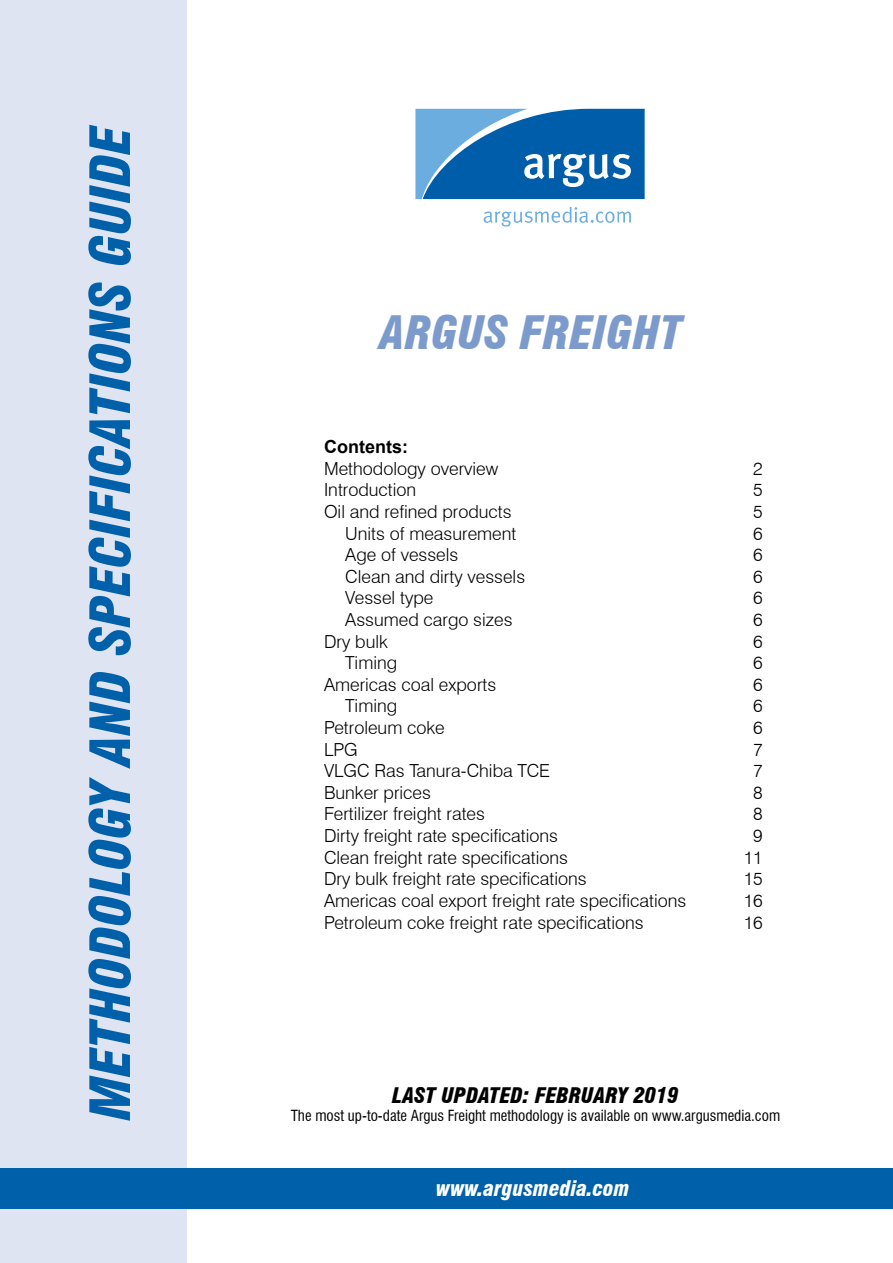
<style>
.page{position:relative;width:893px;height:1263px;background:#fff}
.page>*{position:absolute;margin:0;border:0;box-sizing:border-box;transform-origin:0 0}
.t1{font:italic 900 condensed 54px "Swiss 721 BT";color:#0060a9}
.t2{font:italic 900 condensed 45px "Swiss 721 BT";color:#7c9bcc}
.t3{font:italic 900 condensed 21px "Swiss 721 BT";color:#000}
.t4{font:italic 900 condensed 21px "Swiss 721 BT";color:#fff}
.t5{font:300 18px "Swiss 721 BT";color:#000}
.t6{font:700 18px "Arial";color:#000}
.t7{font:condensed 15px "Swiss 721 BT";color:#000}
</style>
<div class="page">
<div style="left:0;top:0;width:186px;height:1263px;background:#dfe4f2"></div>
<div style="left:0;top:1168px;width:893px;height:41px;background:#0060a9"></div>
<svg style="left:415px;top:109px;width:230px;height:90px;background:#327fbd"></svg>
<svg style="left:484px;top:207px;width:147px;height:19px"></svg>
<h1 class="t1" style="left:78px;top:1120px;width:997px;rotate:-90deg">Methodology and specifications guide</h1>
<h2 class="t2" style="left:380px;top:306px;width:214px">ARGUS FREIGHT</h2>
<p class="t6" style="left:324px;top:434px;width:85px">Contents:</p>
<p class="t5" style="left:324px;top:457px;width:176px">Methodology overview</p>
<p class="t5" style="left:753px;top:457px;width:11px">2</p>
<p class="t5" style="left:324px;top:479px;width:94px">Introduction</p>
<p class="t5" style="left:753px;top:479px;width:11px">5</p>
<p class="t5" style="left:324px;top:501px;width:189px">Oil and refined products</p>
<p class="t5" style="left:753px;top:501px;width:11px">5</p>
<p class="t5" style="left:345px;top:522px;width:173px">Units of measurement</p>
<p class="t5" style="left:753px;top:522px;width:11px">6</p>
<p class="t5" style="left:345px;top:544px;width:115px">Age of vessels</p>
<p class="t5" style="left:753px;top:544px;width:11px">6</p>
<p class="t5" style="left:345px;top:565px;width:181px">Clean and dirty vessels</p>
<p class="t5" style="left:753px;top:565px;width:11px">6</p>
<p class="t5" style="left:345px;top:587px;width:90px">Vessel type</p>
<p class="t5" style="left:753px;top:587px;width:11px">6</p>
<p class="t5" style="left:345px;top:609px;width:169px">Assumed cargo sizes</p>
<p class="t5" style="left:753px;top:609px;width:11px">6</p>
<p class="t5" style="left:324px;top:630px;width:65px">Dry bulk</p>
<p class="t5" style="left:753px;top:630px;width:11px">6</p>
<p class="t5" style="left:345px;top:652px;width:53px">Timing</p>
<p class="t5" style="left:753px;top:652px;width:11px">6</p>
<p class="t5" style="left:324px;top:673px;width:174px">Americas coal exports</p>
<p class="t5" style="left:753px;top:673px;width:11px">6</p>
<p class="t5" style="left:345px;top:695px;width:53px">Timing</p>
<p class="t5" style="left:753px;top:695px;width:11px">6</p>
<p class="t5" style="left:324px;top:717px;width:122px">Petroleum coke</p>
<p class="t5" style="left:753px;top:717px;width:11px">6</p>
<p class="t5" style="left:324px;top:738px;width:35px">LPG</p>
<p class="t5" style="left:753px;top:738px;width:11px">7</p>
<p class="t5" style="left:324px;top:760px;width:228px">VLGC Ras Tanura-Chiba TCE</p>
<p class="t5" style="left:753px;top:760px;width:11px">7</p>
<p class="t5" style="left:324px;top:781px;width:108px">Bunker prices</p>
<p class="t5" style="left:753px;top:781px;width:11px">8</p>
<p class="t5" style="left:324px;top:803px;width:162px">Fertilizer freight rates</p>
<p class="t5" style="left:753px;top:803px;width:11px">8</p>
<p class="t5" style="left:324px;top:825px;width:235px">Dirty freight rate specifications</p>
<p class="t5" style="left:753px;top:825px;width:11px">9</p>
<p class="t5" style="left:324px;top:846px;width:246px">Clean freight rate specifications</p>
<p class="t5" style="left:744px;top:846px;width:21px">11</p>
<p class="t5" style="left:324px;top:868px;width:264px">Dry bulk freight rate specifications</p>
<p class="t5" style="left:744px;top:868px;width:21px">15</p>
<p class="t5" style="left:324px;top:889px;width:364px">Americas coal export freight rate specifications</p>
<p class="t5" style="left:744px;top:889px;width:21px">16</p>
<p class="t5" style="left:324px;top:911px;width:321px">Petroleum coke freight rate specifications</p>
<p class="t5" style="left:744px;top:911px;width:21px">16</p>
<p class="t3" style="left:392px;top:1083px;width:288px">Last Updated: FEBRUARY 2019</p>
<p class="t7" style="left:291px;top:1106px;width:491px">The most up-to-date Argus Freight methodology is available on www.argusmedia.com</p>
<p class="t4" style="left:436px;top:1176px;width:195px">www.argusmedia.com</p>
</div>
